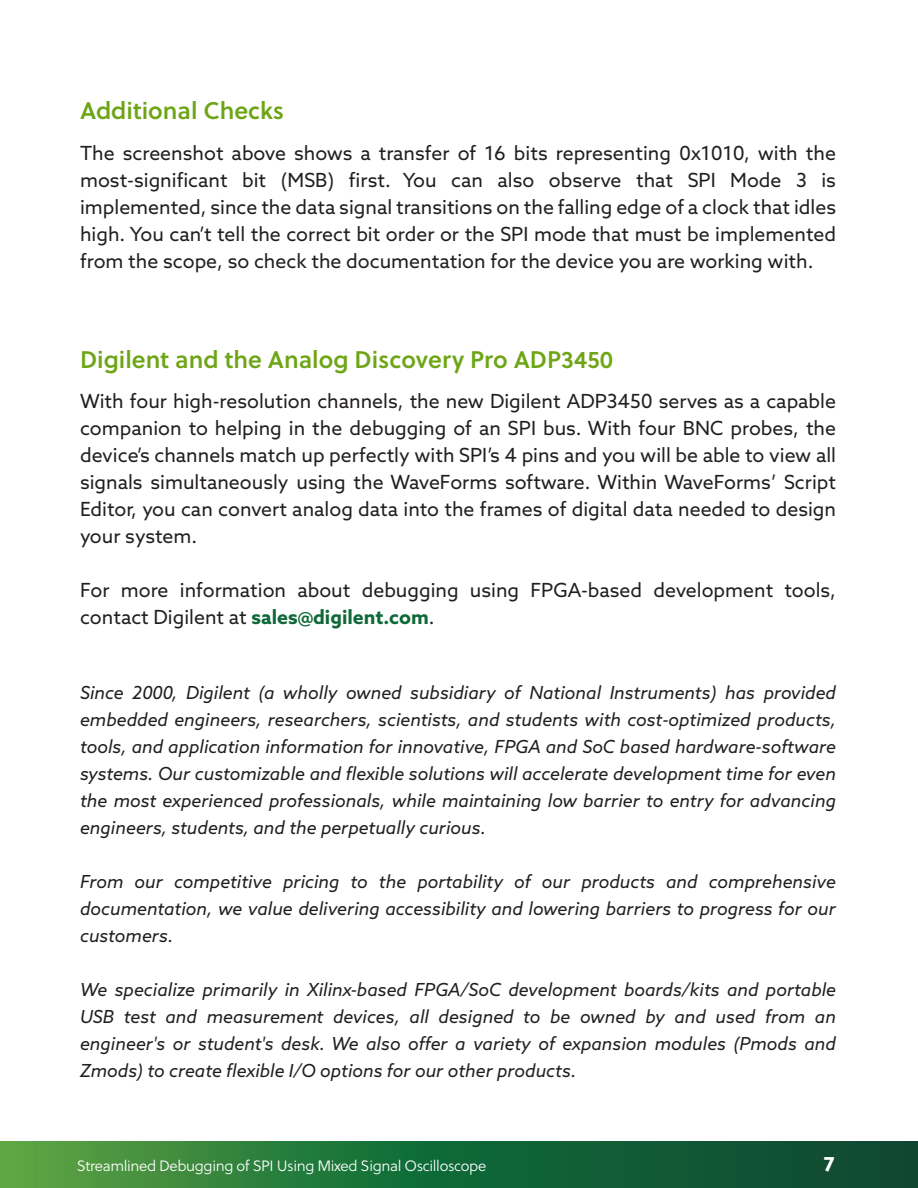
<style>
.page{position:relative;width:918px;height:1188px;background:#fff}
.page>*{position:absolute;margin:0;border:0;box-sizing:border-box;transform-origin:0 0}
.t1{font:24px "Soleil Sb";color:#6ea516}
.t2{font:21px "Soleil Xb";color:#fff}
.t3{font:19.5px/27px "Azo Sans";color:#231f20;text-align:justify}
.t4{font:italic 18px/27px "Azo Sans";color:#231f20;text-align:justify}
.t5{font:15px "Soleil Lt";letter-spacing:-.025em;color:#fff}
.s1{font-weight:700;color:#0f6838}
</style>
<div class="page">
<svg style="left:0;top:1141px;width:918px;height:47px;background:#226e39"></svg>
<h1 class="t1" style="left:80px;top:92px;width:206px">Additional Checks</h1>
<p class="t3" style="left:80px;top:139px;width:758px">The screenshot above shows a transfer of 16 bits representing 0x1010, with the most-significant bit (MSB) first. You can also observe that SPI Mode 3 is implemented, since the data signal transitions on the falling edge of a clock that idles high. You can’t tell the correct bit order or the SPI mode that must be implemented from the scope, so check the documentation for the device you are working with.</p>
<h1 class="t1" style="left:80px;top:341px;width:535px">Digilent and the Analog Discovery Pro ADP3450</h1>
<p class="t3" style="left:80px;top:388px;width:758px">With four high-resolution channels, the new Digilent ADP3450 serves as a capable companion to helping in the debugging of an SPI bus. With four BNC probes, the device’s channels match up perfectly with SPI’s 4 pins and you will be able to view all signals simultaneously using the WaveForms software. Within WaveForms’ Script Editor, you can convert analog data into the frames of digital data needed to design your system.</p>
<p class="t3" style="left:80px;top:577px;width:757px">For more information about debugging using FPGA-based development tools, contact Digilent at <span class="s1">sales@digilent.com</span>.</p>
<p class="t4" style="left:80px;top:679px;width:758px">Since 2000, Digilent (a wholly owned subsidiary of National Instruments) has provided embedded engineers, researchers, scientists, and students with cost-optimized products, tools, and application information for innovative, FPGA and SoC based hardware-software systems. Our customizable and flexible solutions will accelerate development time for even the most experienced professionals, while maintaining low barrier to entry for advancing engineers, students, and the perpetually curious.</p>
<p class="t4" style="left:80px;top:868px;width:757px">From our competitive pricing to the portability of our products and comprehensive documentation, we value delivering accessibility and lowering barriers to progress for our customers.</p>
<p class="t4" style="left:80px;top:976px;width:758px">We specialize primarily in Xilinx-based FPGA/SoC development boards/kits and portable USB test and measurement devices, all designed to be owned by and used from an engineer's or student's desk. We also offer a variety of expansion modules (Pmods and Zmods) to create flexible I/O options for our other products.</p>
<p class="t5" style="left:77px;top:1155px;width:411px">Streamlined Debugging of SPI Using Mixed Signal Oscilloscope</p>
<p class="t2" style="left:824px;top:1147px;width:12px">7</p>
</div>
